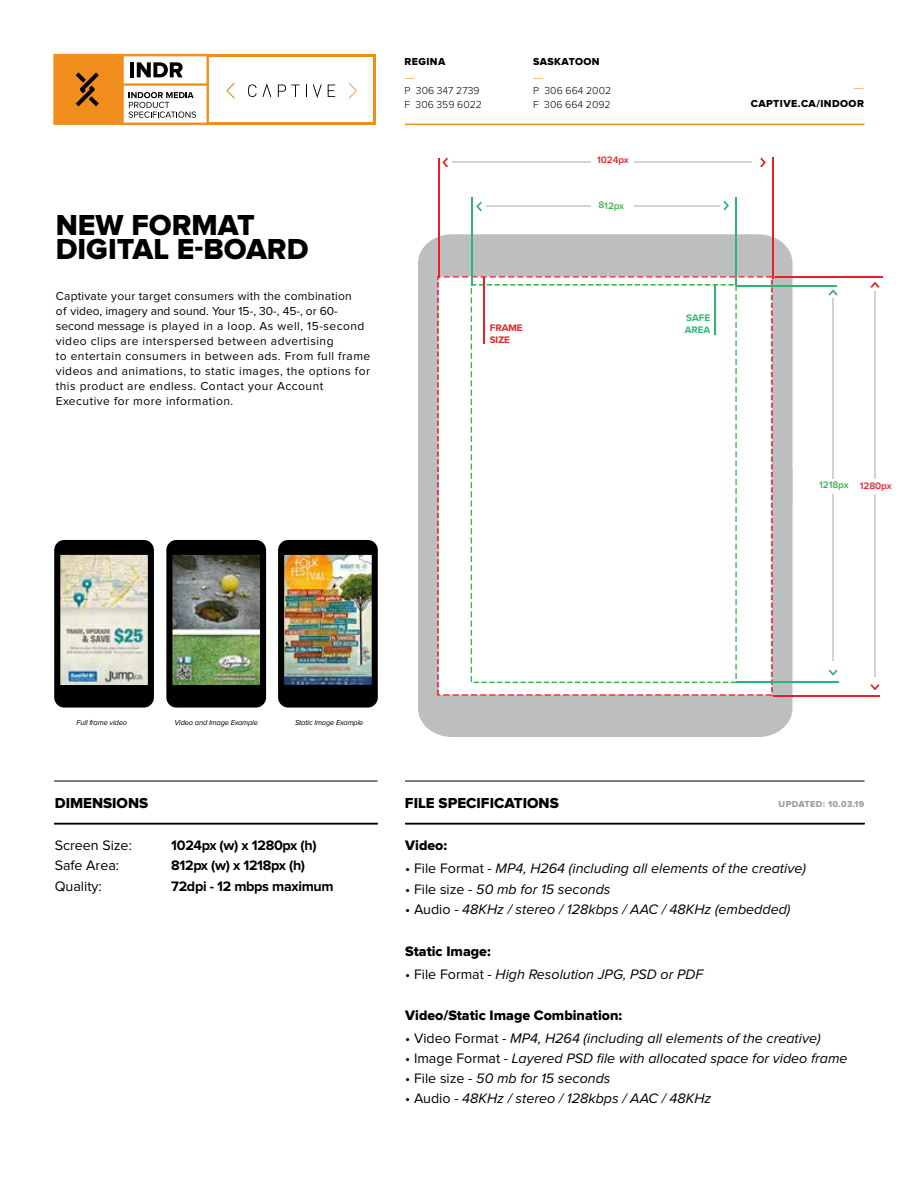
<style>
.page{position:relative;width:918px;height:1188px;background:#fff}
.page>*{position:absolute;margin:0;border:0;box-sizing:border-box;transform-origin:0 0}
.t1{font:30px/24px "Proxima Nova Extrabld";color:#000}
.t2{font:15px "Proxima Nova Extrabld";color:#000}
.t3{font:italic 14.25px "Proxima Nova";color:#000}
.t4{font:700 14.25px/20.1px "Proxima Nova";letter-spacing:-.02em;color:#000}
.t5{font:14.25px "Proxima Nova Extrabld";color:#000}
.t6{font:14.25px/20.1px "Proxima Nova";color:#000}
.t7{font:12px/15px "Proxima Nova";letter-spacing:.04em;color:#000}
.t8{font:300 10.5px/13.5px "Proxima Nova";color:#000}
.t9{font:10.5px "Proxima Nova Extrabld";letter-spacing:.04em;color:#000}
.t10{font:300 10.5px "Proxima Nova";color:#f18d1d}
.t11{font:600 9.9px "Proxima Nova";color:#39b54a}
.t12{font:700 9.9px/11.9px "Proxima Nova";color:#ed1d24}
.t13{font:700 9.9px/11.9px "Proxima Nova";color:#2bb673}
.t14{font:600 9.9px "Proxima Nova";color:#ed1d24}
.t15{font:9px "Proxima Nova Extrabld";letter-spacing:.04em;color:#9c9e9f}
.t16{font:italic 7.5px "Proxima Nova";letter-spacing:-.02em;color:#000}
.s1{color:#ed1d24}
.s2{font-style:normal}
</style>
<div class="page">
<hr style="left:405px;top:124px;width:460px;height:1px;background:#f18d1d">
<hr style="left:405px;top:781px;width:460px;height:1px;background:#000">
<hr style="left:54px;top:781px;width:324px;height:1px;background:#000">
<hr style="left:207px;top:123px;width:167px;height:2px;background:#f18d1d">
<hr style="left:207px;top:54px;width:167px;height:2px;background:#f18d1d">
<hr style="left:373px;top:54px;width:3px;height:71px;background:#f18d1d">
<svg style="left:278px;top:85px;width:22px;height:12px"></svg>
<svg style="left:306px;top:85px;width:1px;height:12px"></svg>
<svg style="left:328px;top:85px;width:7px;height:12px"></svg>
<svg style="left:248px;top:83px;width:23px;height:14px"></svg>
<svg style="left:313px;top:85px;width:9px;height:13px"></svg>
<svg style="left:349px;top:83px;width:7px;height:16px"></svg>
<svg style="left:53px;top:54px;width:156px;height:71px"></svg>
<svg style="left:227px;top:83px;width:8px;height:16px"></svg>
<hr style="left:54px;top:823px;width:324px;height:1px;background:#000">
<hr style="left:405px;top:823px;width:460px;height:1px;background:#000">
<img style="left:54px;top:540px;width:100px;height:168px">
<img style="left:166px;top:540px;width:100px;height:168px">
<img style="left:278px;top:540px;width:100px;height:168px">
<div style="left:418px;top:502px;width:374px;height:235px;background:#bcbec0"></div>
<div style="left:418px;top:234px;width:374px;height:268px;background:#bcbec0"></div>
<svg style="left:437px;top:276px;width:336px;height:420px"></svg>
<svg style="left:471px;top:284px;width:266px;height:399px"></svg>
<hr style="left:487px;top:206px;width:233px;height:1px;background:#d1d3d4">
<hr style="left:874px;top:291px;width:2px;height:386px;background:#d1d3d4">
<svg style="left:871px;top:282px;width:8px;height:6px"></svg>
<svg style="left:871px;top:684px;width:8px;height:6px"></svg>
<hr style="left:832px;top:298px;width:2px;height:363px;background:#d1d3d4">
<svg style="left:829px;top:289px;width:9px;height:7px"></svg>
<svg style="left:829px;top:670px;width:9px;height:6px"></svg>
<hr style="left:453px;top:161px;width:299px;height:2px;background:#d1d3d4">
<svg style="left:760px;top:158px;width:6px;height:9px"></svg>
<svg style="left:442px;top:158px;width:6px;height:9px"></svg>
<svg style="left:723px;top:201px;width:6px;height:10px"></svg>
<svg style="left:476px;top:201px;width:6px;height:10px"></svg>
<hr style="left:773px;top:695px;width:106px;height:1px;background:#ed1d24">
<hr style="left:736px;top:682px;width:103px;height:1px;background:#2bb673">
<hr style="left:736px;top:285px;width:100px;height:1px;background:#2bb673">
<hr style="left:438px;top:159px;width:1px;height:119px;background:#ed1d24">
<hr style="left:471px;top:198px;width:2px;height:88px;background:#2bb673">
<hr style="left:772px;top:157px;width:1px;height:122px;background:#ed1d24">
<hr style="left:735px;top:198px;width:2px;height:88px;background:#2bb673">
<hr style="left:483px;top:277px;width:1px;height:67px;background:#ed1d24">
<hr style="left:715px;top:285px;width:1px;height:50px;background:#2bb673">
<hr style="left:775px;top:276px;width:107px;height:2px;background:#ed1d24">
<div style="left:591px;top:153px;width:43px;height:14px;background:#fff"></div>
<div style="left:591px;top:199px;width:43px;height:15px;background:#fff"></div>
<div style="left:854px;top:479px;width:42px;height:14px;background:#fff"></div>
<div style="left:812px;top:479px;width:42px;height:14px;background:#fff"></div>
<h1 class="t1" style="left:56px;top:215px;width:254px">NEW FORMAT<br>DIGITAL E-BOARD</h1>
<p class="t7" style="left:56px;top:288px;width:316px">Captivate your target consumers with the combination<br>of video, imagery and sound. Your 15-, 30-, 45-, or 60- second message is played in a loop. As well, 15-second video clips are interspersed between advertising<br>to entertain consumers in between ads. From full frame videos and animations, to static images, the options for this product are endless. Contact your Account Executive for more information.</p>
<p class="t9" style="left:405px;top:56px;width:42px">REGINA</p>
<p class="t9" style="left:533px;top:56px;width:68px">SASKATOON</p>
<p class="t10" style="left:405px;top:73px;width:12px">––</p>
<p class="t8" style="left:405px;top:85px;width:79px">P 306 347 2739<br>F 306 359 6022</p>
<p class="t10" style="left:533px;top:73px;width:12px">––</p>
<p class="t8" style="left:533px;top:85px;width:80px">P 306 664 2002<br>F 306 664 2092</p>
<p class="t14" style="left:597px;top:154px;width:33px;rotate:1deg">1024px</p>
<p class="t11" style="left:599px;top:199px;width:27px;rotate:1deg">812px</p>
<p class="t12" style="left:490px;top:322px;width:34px">FRAME<br>SIZE</p>
<p class="t10" style="left:853px;top:82px;width:12px">––</p>
<p class="t9" style="left:751px;top:99px;width:115px">CAPTIVE.CA/INDOOR</p>
<p class="t13" style="left:685px;top:312px;width:27px">SAFE<br>AREA</p>
<p class="t11" style="left:819px;top:479px;width:74px;rotate:1deg">1218px <span class="s1">1280px</span></p>
<p class="t16" style="left:77px;top:719px;width:52px">Full frame video</p>
<p class="t16" style="left:174px;top:719px;width:85px">Video and Image Example</p>
<p class="t16" style="left:295px;top:719px;width:70px">Static Image Example</p>
<p class="t2" style="left:55px;top:796px;width:95px">DIMENSIONS</p>
<p class="t2" style="left:405px;top:796px;width:155px">FILE SPECIFICATIONS</p>
<p class="t15" style="left:779px;top:800px;width:87px">UPDATED: 10.03.19</p>
<p class="t5" style="left:405px;top:839px;width:43px">Video:</p>
<p class="t3" style="left:405px;top:862px;width:402px"><span class="s2">• File Format</span> - MP4, H264 (including all elements of the creative)</p>
<p class="t3" style="left:405px;top:882px;width:207px"><span class="s2">• File size</span> - 50 mb for 15 seconds</p>
<p class="t3" style="left:405px;top:902px;width:387px"><span class="s2">• Audio</span> - 48KHz / stereo / 128kbps / AAC / 48KHz (embedded)</p>
<p class="t5" style="left:405px;top:944px;width:87px">Static Image:</p>
<p class="t3" style="left:405px;top:967px;width:299px"><span class="s2">• File Format</span> - High Resolution JPG, PSD or PDF</p>
<p class="t5" style="left:405px;top:1009px;width:218px">Video/Static Image Combination:</p>
<p class="t3" style="left:405px;top:1032px;width:417px"><span class="s2">• Video Format</span> - MP4, H264 (including all elements of the creative)</p>
<p class="t3" style="left:405px;top:1052px;width:444px"><span class="s2">• Image Format</span> - Layered PSD file with allocated space for video frame</p>
<p class="t3" style="left:405px;top:1072px;width:207px"><span class="s2">• File size</span> - 50 mb for 15 seconds</p>
<p class="t3" style="left:405px;top:1092px;width:308px"><span class="s2">• Audio</span> - 48KHz / stereo / 128kbps / AAC / 48KHz</p>
<p class="t6" style="left:55px;top:836px;width:79px">Screen Size:<br>Safe Area:<br>Quality:</p>
<p class="t4" style="left:171px;top:836px;width:164px">1024px (w) x 1280px (h)<br>812px (w) x 1218px (h)<br>72dpi - 12 mbps maximum</p>
</div>
